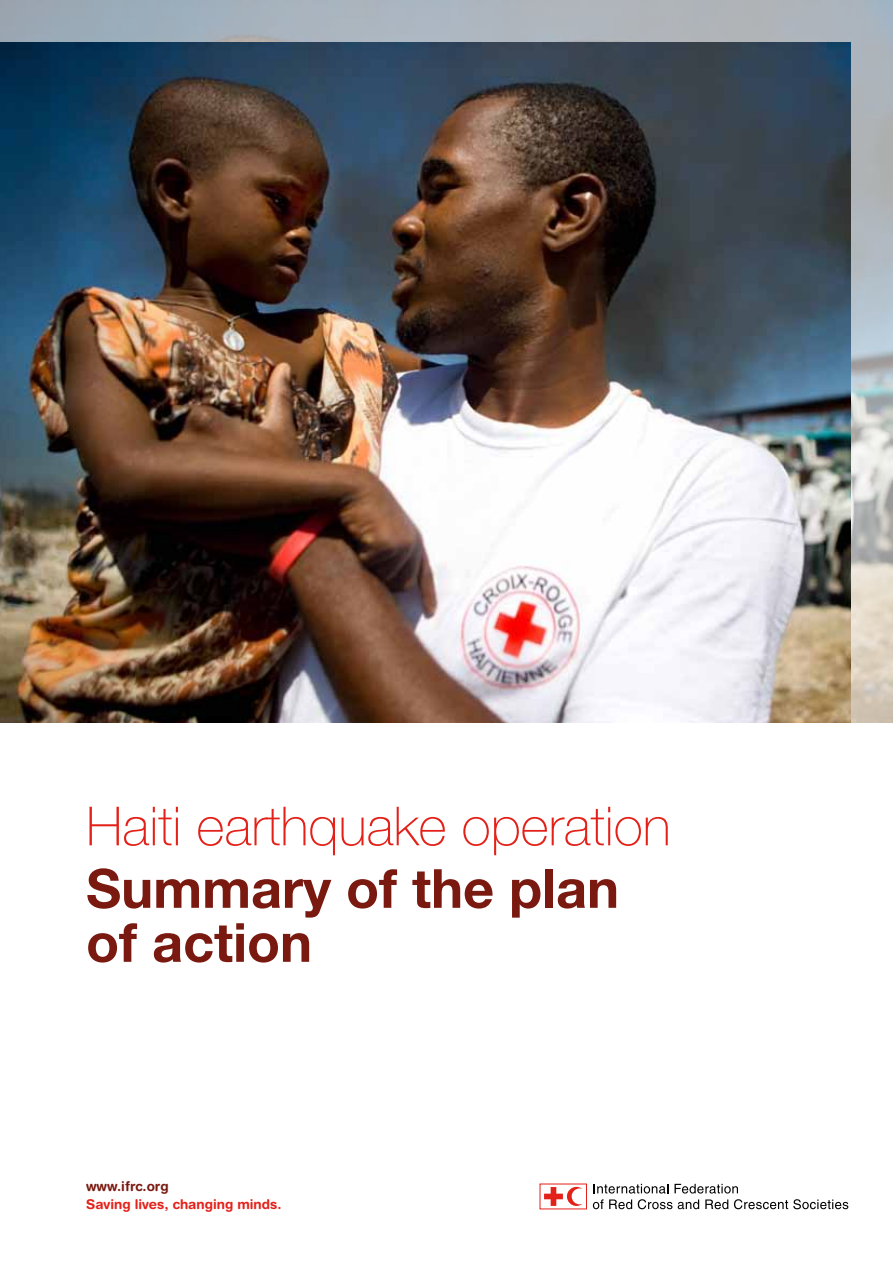
<style>
.page{position:relative;width:893px;height:1263px;background:#fff}
.page>*{position:absolute;margin:0;border:0;box-sizing:border-box;transform-origin:0 0}
.t1{font:100 54px "Helvetica Neue";color:#e32119}
.t2{font:700 54px/54px "Helvetica Neue";color:#791910}
.t3{font:700 13.5px "Helvetica Rounded";color:#e32119}
.t4{font:700 13.5px "Helvetica Rounded";color:#791910}
</style>
<div class="page">
<img style="left:0;top:0;width:893px;height:723px">
<img style="left:0;top:43px;width:850px;height:680px">
<svg style="left:594px;top:1184px;width:74px;height:9px"></svg>
<svg style="left:674px;top:1184px;width:64px;height:9px"></svg>
<svg style="left:593px;top:1199px;width:39px;height:10px"></svg>
<svg style="left:638px;top:1199px;width:34px;height:10px"></svg>
<svg style="left:678px;top:1199px;width:21px;height:10px"></svg>
<svg style="left:705px;top:1199px;width:23px;height:10px"></svg>
<svg style="left:734px;top:1199px;width:114px;height:10px"></svg>
<svg style="left:539px;top:1183px;width:48px;height:27px"></svg>
<svg style="left:544px;top:1187px;width:39px;height:19px"></svg>
<h1 class="t1" style="left:86px;top:795px;width:586px">Haiti earthquake operation</h1>
<h1 class="t2" style="left:86px;top:860px;width:534px">Summary of the plan of action</h1>
<p class="t4" style="left:86px;top:1177px;width:84px">www.ifrc.org</p>
<p class="t3" style="left:86px;top:1196px;width:197px">Saving lives, changing minds.</p>
</div>
